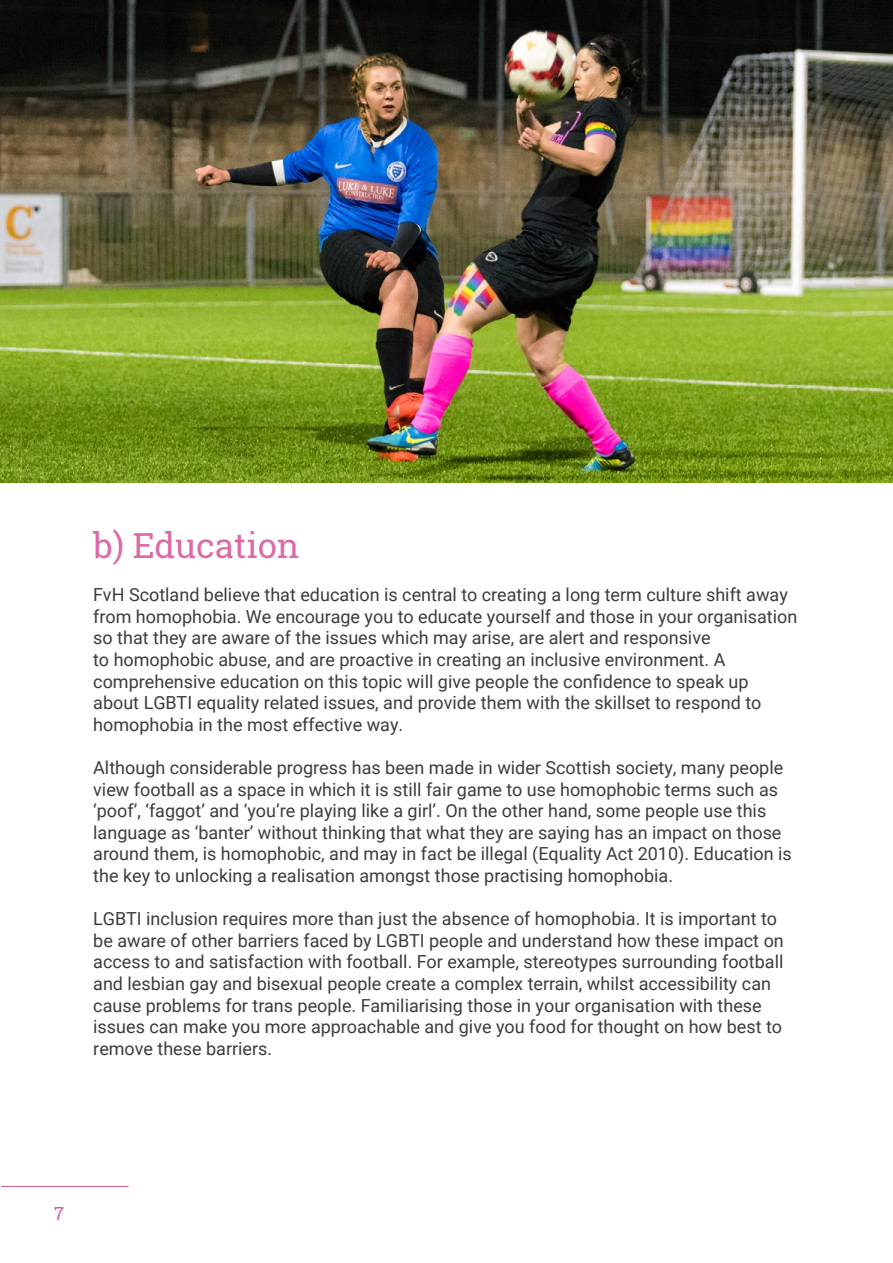
<style>
.page{position:relative;width:893px;height:1263px;background:#fff}
.page>*{position:absolute;margin:0;border:0;box-sizing:border-box;transform-origin:0 0}
.t1{font:34.5px "Roboto Slab";color:#dd69a5}
.t2{font:18px/21.6px "Roboto";color:#3c3c3b}
.t3{font:18px "Roboto Slab";color:#d95499}
</style>
<div class="page">
<hr style="left:1px;top:1186px;width:128px;height:1px;background:#d95499">
<img style="left:0;top:0;width:893px;height:483px">
<h1 class="t1" style="left:93px;top:522px;width:208px">b) Education</h1>
<p class="t2" style="left:93px;top:583px;width:706px">FvH Scotland believe that education is central to creating a long term culture shift away from homophobia. We encourage you to educate yourself and those in your organisation so that they are aware of the issues which may arise, are alert and responsive<br>to homophobic abuse, and are proactive in creating an inclusive environment. A comprehensive education on this topic will give people the confidence to speak up about LGBTI equality related issues, and provide them with the skillset to respond to homophobia in the most effective way.</p>
<p class="t2" style="left:93px;top:756px;width:700px">Although considerable progress has been made in wider Scottish society, many people view football as a space in which it is still fair game to use homophobic terms such as ‘poof’, ‘faggot’ and ‘you’re playing like a girl’. On the other hand, some people use this language as ‘banter’ without thinking that what they are saying has an impact on those around them, is homophobic, and may in fact be illegal (Equality Act 2010). Education is the key to unlocking a realisation amongst those practising homophobia.</p>
<p class="t2" style="left:93px;top:907px;width:692px">LGBTI inclusion requires more than just the absence of homophobia. It is important to be aware of other barriers faced by LGBTI people and understand how these impact on access to and satisfaction with football. For example, stereotypes surrounding football and lesbian gay and bisexual people create a complex terrain, whilst accessibility can cause problems for trans people. Familiarising those in your organisation with these issues can make you more approachable and give you food for thought on how best to remove these barriers.</p>
<p class="t3" style="left:54px;top:1201px;width:11px">7</p>
</div>
